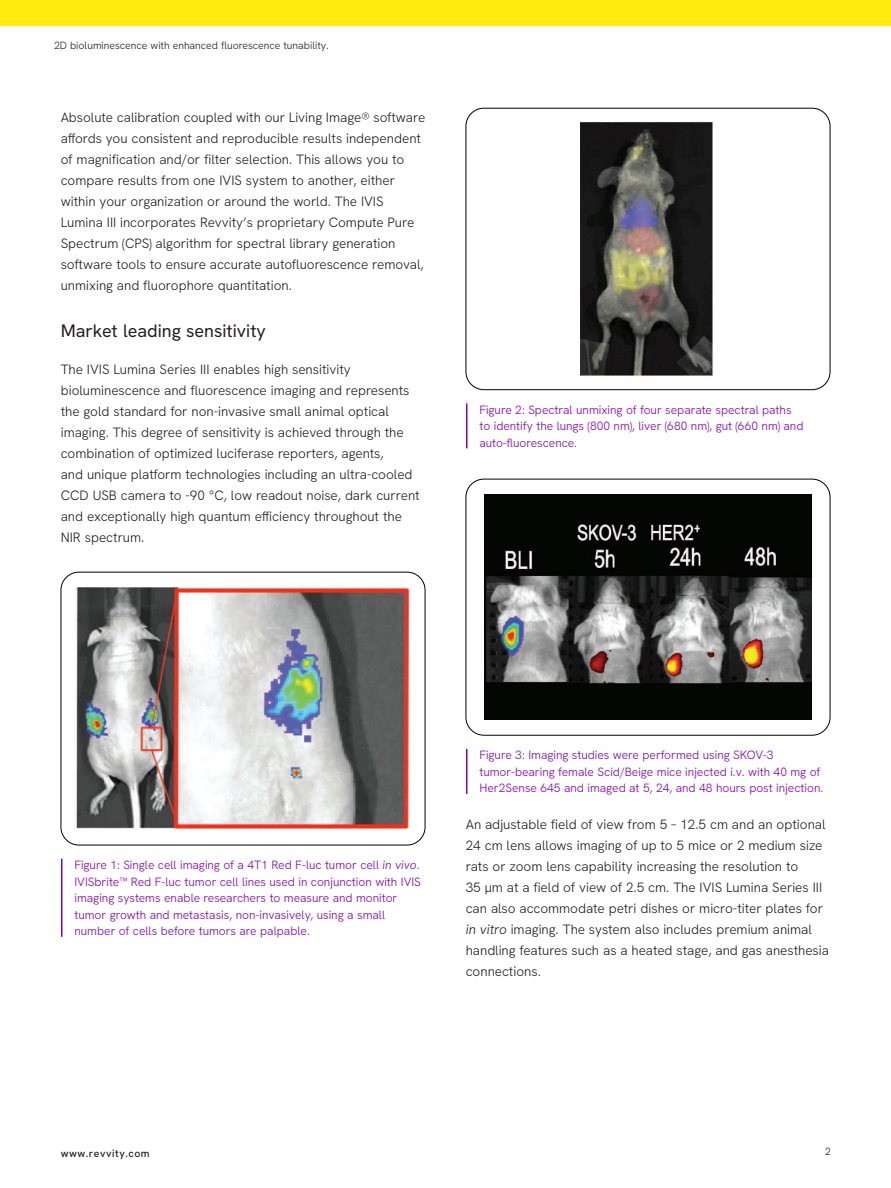
<style>
.page{position:relative;width:891px;height:1188px;background:#fff}
.page>*{position:absolute;margin:0;border:0;box-sizing:border-box;transform-origin:0 0}
.Sub_Head{font:18px "Hanken Grotesk";color:#231f20}
.Body_Copy{font:300 13.5px/21px "Hanken Grotesk";color:#231f20}
.Captions{font:300 12px/16.5px "Hanken Grotesk";color:#7f03b0}
.t1{font:300 10.5px "Hanken Grotesk";color:#231f20}
.t2{font:500 10.5px "Hanken Grotesk";letter-spacing:.05em;color:#231f20}
.s1{font-style:italic}
</style>
<div class="page">
<div style="left:0;top:0;width:891px;height:26px;background:#ffeb0f"></div>
<img style="left:74px;top:588px;width:338px;height:241px">
<div style="left:61px;top:572px;width:364px;height:273px;border:1px solid #000;border-radius:18px"></div>
<hr style="left:61px;top:859px;width:1px;height:78px;background:#7f03b0">
<img style="left:580px;top:121px;width:133px;height:256px">
<div style="left:466px;top:108px;width:364px;height:282px;border:1px solid #000;border-radius:18px"></div>
<hr style="left:466px;top:403px;width:1px;height:45px;background:#7f03b0">
<img style="left:485px;top:495px;width:326px;height:225px">
<div style="left:466px;top:479px;width:364px;height:256px;border:1px solid #000;border-radius:18px"></div>
<hr style="left:466px;top:749px;width:1px;height:45px;background:#7f03b0">
<p class="t1" style="left:54px;top:39px;width:276px">2D bioluminescence with enhanced fluorescence tunability.</p>
<p class="Body_Copy" style="left:61px;top:106px;width:366px">Absolute calibration coupled with our Living Image® software affords you consistent and reproducible results independent of magnification and/or filter selection. This allows you to compare results from one IVIS system to another, either within your organization or around the world. The IVIS Lumina III incorporates Revvity’s proprietary Compute Pure Spectrum (CPS) algorithm for spectral library generation software tools to ensure accurate autofluorescence removal, unmixing and fluorophore quantitation.</p>
<p class="Sub_Head" style="left:61px;top:319px;width:207px">Market leading sensitivity</p>
<p class="Body_Copy" style="left:61px;top:359px;width:360px">The IVIS Lumina Series III enables high sensitivity bioluminescence and fluorescence imaging and represents the gold standard for non-invasive small animal optical imaging. This degree of sensitivity is achieved through the combination of optimized luciferase reporters, agents,<br>and unique platform technologies including an ultra-cooled CCD USB camera to -90 °C, low readout noise, dark current and exceptionally high quantum efficiency throughout the NIR spectrum.</p>
<p class="Captions" style="left:479px;top:401px;width:325px">Figure 2: Spectral unmixing of four separate spectral paths to identify the lungs (800 nm), liver (680 nm), gut (660 nm) and auto-fluorescence.</p>
<p class="Captions" style="left:74px;top:857px;width:348px">Figure 1: Single cell imaging of a 4T1 Red F-luc tumor cell <span class="s1">in vivo</span>.<br>IVISbrite™ Red F-luc tumor cell lines used in conjunction with IVIS imaging systems enable researchers to measure and monitor tumor growth and metastasis, non-invasively, using a small number of cells before tumors are palpable.</p>
<p class="Captions" style="left:479px;top:747px;width:345px">Figure 3: Imaging studies were performed using SKOV-3 tumor-bearing female Scid/Beige mice injected i.v. with 40 mg of<br>Her2Sense 645 and imaged at 5, 24, and 48 hours post injection.</p>
<p class="Body_Copy" style="left:466px;top:813px;width:365px">An adjustable field of view from 5 – 12.5 cm and an optional 24 cm lens allows imaging of up to 5 mice or 2 medium size rats or zoom lens capability increasing the resolution to<br>35 μm at a field of view of 2.5 cm. The IVIS Lumina Series III can also accommodate petri dishes or micro-titer plates for <span class="s1">in vitro</span> imaging. The system also includes premium animal handling features such as a heated stage, and gas anesthesia connections.</p>
<p class="t2" style="left:61px;top:1147px;width:90px">www.revvity.com</p>
<p class="t1" style="left:825px;top:1145px;width:7px">2</p>
</div>
